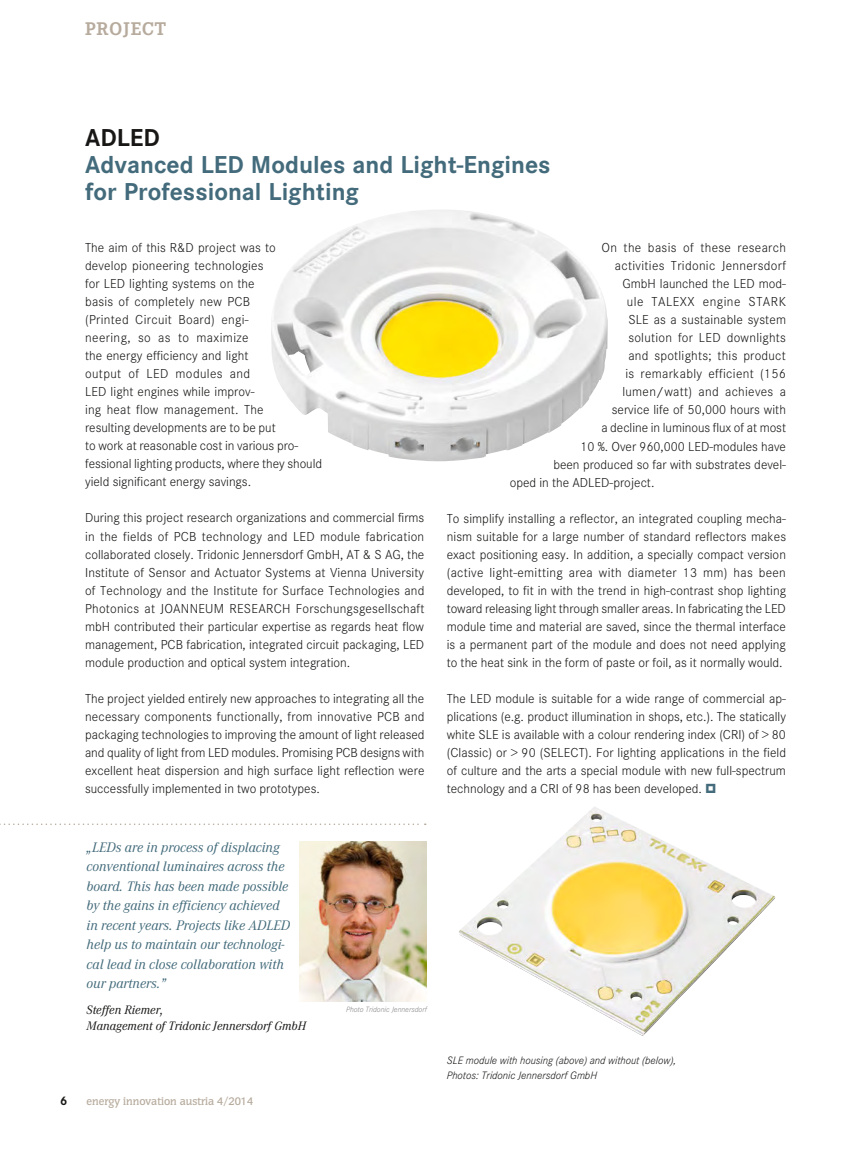
<style>
.page{position:relative;width:851px;height:1149px;background:#fff}
.page>*{position:absolute;margin:0;border:0;box-sizing:border-box;transform-origin:0 0}
.t1{font:700 24px/27px "Corporate SBQ";color:#436b7b}
.t2{font:700 24px "Corporate SBQ";color:#181716}
.t3{font:700 18px "Corporate EBQ";letter-spacing:.05em;color:#b7ab9d}
.t4{font:italic 13.5px/19.5px "Corporate ABQ";color:#436b7b}
.t5{font:300 12.75px/18px "Corporate SBQ";color:#181716;text-align:justify}
.t6{font:300 12.75px "Corporate SBQ";letter-spacing:.025em;color:#181716}
.t7{font:300 12.75px "Corporate SBQ";letter-spacing:.02em;color:#181716}
.t8{font:300 12.75px "Corporate SBQ";letter-spacing:.035em;color:#181716}
.t9{font:italic 12px/16.5px "Corporate ABQ";color:#181716}
.t10{font:700 12px "Corporate SBQ";color:#181716}
.t11{font:italic 300 10.5px/15px "Corporate SBQ";color:#181716}
.t12{font:500 10.5px "Congress";color:#b7ab9d}
.t13{font:italic 300 7.5px "Corporate SBQ";color:#868786}
</style>
<div class="page">
<img style="left:459px;top:807px;width:316px;height:228px">
<img style="left:271px;top:210px;width:336px;height:251px">
<img style="left:299px;top:841px;width:128px;height:160px">
<svg style="left:0;top:823px;width:425px;height:1px"></svg>
<h2 class="t3" style="left:85px;top:23px;width:82px">PROJECT</h2>
<h1 class="t2" style="left:85px;top:128px;width:76px">ADLED</h1>
<h1 class="t1" style="left:85px;top:153px;width:467px">Advanced LED Modules and Light-Engines for Professional Lighting</h1>
<p class="t5" style="left:85px;top:240px;width:238px;text-align:left">The aim of this R&amp;D project was to<br>develop pioneering technologies<br>for LED lighting systems on the<br>basis of completely new PCB<br>(Printed Circuit Board) engi-<br>neering, so as to maximize<br>the energy efficiency and light<br>output of LED modules and<br>LED light engines while improv-<br>ing heat flow management. The<br>resulting developments are to be put<br>to work at reasonable cost in various pro&shy;fessional lighting products, where they should yield significant energy savings.</p>
<p class="t5" style="left:85px;top:510px;width:341px">During this project research organizations and commercial firms in the fields of PCB technology and LED module fabrication collaborated closely. Tridonic Jennersdorf GmbH, AT &amp; S AG, the Institute of Sensor and Actuator Systems at Vienna University of Technology and the Institute for Surface Technologies and Photonics at JOANNEUM RESEARCH Forschungsgesellschaft mbH contributed their particular expertise as regards heat flow management, PCB fabrication, integrated circuit packaging, LED module production and optical system integration.</p>
<p class="t5" style="left:85px;top:690px;width:341px">The project yielded entirely new approaches to integrating all the necessary components functionally, from innovative PCB and packaging technologies to improving the amount of light released and quality of light from LED modules. Promising PCB designs with excellent heat dispersion and high surface light reflection were successfully implemented in two prototypes.</p>
<p class="t6" style="left:601px;top:243px;width:186px">On the basis of these research</p>
<p class="t6" style="left:614px;top:261px;width:173px">activities Tridonic Jennersdorf</p>
<p class="t5" style="left:622px;top:276px;width:165px">GmbH launched the LED mod-</p>
<p class="t8" style="left:626px;top:297px;width:161px">ule TALEXX engine STARK</p>
<p class="t5" style="left:628px;top:312px;width:159px">SLE as a sustainable system</p>
<p class="t7" style="left:628px;top:333px;width:159px">solution for LED downlights</p>
<p class="t7" style="left:628px;top:351px;width:159px">and spotlights; this product</p>
<p class="t6" style="left:625px;top:369px;width:162px">is remarkably efficient (156</p>
<p class="t6" style="left:622px;top:387px;width:165px">lumen/watt) and achieves a</p>
<p class="t5" style="left:611px;top:402px;width:175px">service life of 50,000 hours with</p>
<p class="t5" style="left:601px;top:420px;width:186px">a decline in luminous flux of at most</p>
<p class="t5" style="left:580px;top:438px;width:207px">10 %. Over 960,000 LED-modules have</p>
<p class="t5" style="left:553px;top:456px;width:234px">been produced so far with substrates devel-</p>
<p class="t5" style="left:509px;top:474px;width:146px">oped in the ADLED-project.</p>
<p class="t5" style="left:446px;top:510px;width:341px">To simplify installing a reflector, an integrated coupling mecha&shy;nism suitable for a large number of standard reflectors makes exact positioning easy. In addition, a specially compact version (active light-emitting area with diameter 13 mm) has been developed, to fit in with the trend in high-contrast shop lighting toward releasing light through smaller areas. In fabricating the LED module time and material are saved, since the thermal interface is a permanent part of the module and does not need applying to the heat sink in the form of paste or foil, as it normally would.</p>
<p class="t5" style="left:446px;top:690px;width:341px">The LED module is suitable for a wide range of commercial ap&shy;plications (e.g. product illumination in shops, etc.). The statically white SLE is available with a colour rendering index (CRI) of &gt; 80 (Classic) or &gt; 90 (SELECT). For lighting applications in the field of culture and the arts a special module with new full-spectrum technology and a CRI of 98 has been developed.</p>
<p class="t4" style="left:87px;top:838px;width:205px">„LEDs are in process of displacing conventional luminaires across the board. This has been made possible by the gains in efficiency achieved in recent years. Projects like ADLED help us to maintain our technologi&shy;cal lead in close collaboration with our partners.”</p>
<p class="t9" style="left:87px;top:1002px;width:221px">Steffen Riemer,<br>Management of Tridonic Jennersdorf GmbH</p>
<p class="t13" style="left:346px;top:1006px;width:82px">Photo Tridonic Jennersdorf</p>
<p class="t10" style="left:60px;top:1096px;width:9px">6</p>
<p class="t12" style="left:87px;top:1094px;width:168px">energy innovation austria 4/2014</p>
<p class="t11" style="left:446px;top:1053px;width:231px">SLE module with housing (above) and without (below),<br>Photos: Tridonic Jennersdorf GmbH</p>
</div>
